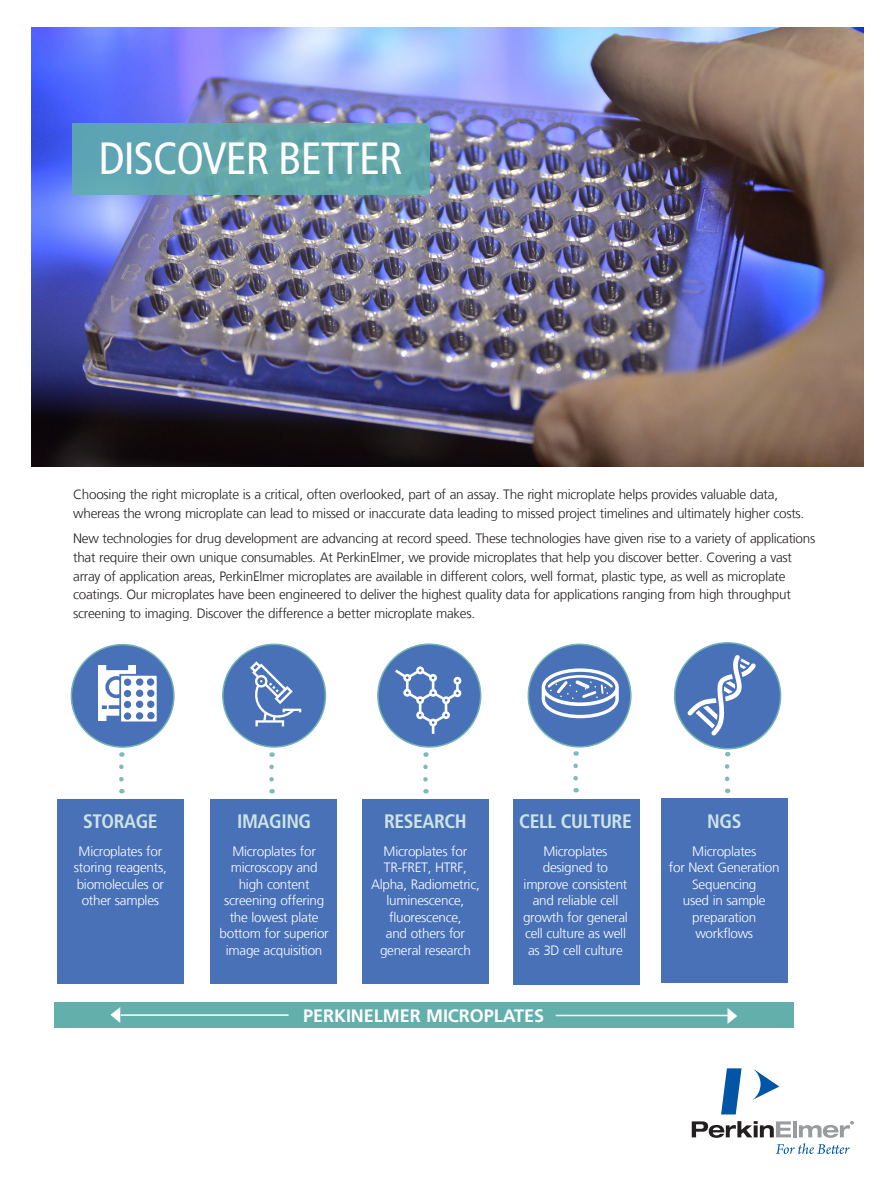
<style>
.page{position:relative;width:891px;height:1188px;background:#fff}
.page>*{position:absolute;margin:0;border:0;box-sizing:border-box;transform-origin:0 0}
.Cover_Subheads{font:condensed 45.15px "Frutiger LT Com";letter-spacing:-.02em;color:#fff}
.Body_Copy{font:700 condensed 19.5px "Frutiger LT Com";letter-spacing:-.02em;color:#cee4e3}
.Intro_Sub{font:700 18px "Frutiger LT Com";letter-spacing:-.005em;color:#fff}
.Body_Copy-2{font:300 13.5px/18.8px "Frutiger LT Com";letter-spacing:-.02em;color:#231f20}
.Body_Copy-3{font:300 13.5px/16.5px "Frutiger LT Com";letter-spacing:-.02em;color:#fff;text-align:center}
</style>
<div class="page">
<div style="left:528px;top:644px;width:103px;height:103px;background:#4871b8;border-radius:50%"></div>
<div style="left:528px;top:644px;width:104px;height:104px;border:2px solid #6fb4b2;border-radius:50%"></div>
<svg style="left:542px;top:668px;width:77px;height:50px"></svg>
<div style="left:675px;top:643px;width:106px;height:106px;background:#4871b8;border-radius:50%"></div>
<div style="left:674px;top:642px;width:107px;height:108px;border:2px solid #6fb4b2;border-radius:50%"></div>
<svg style="left:687px;top:655px;width:69px;height:81px"></svg>
<div style="left:57px;top:800px;width:126px;height:184px;background:#4871b8"></div>
<img style="left:31px;top:27px;width:833px;height:440px">
<div style="left:378px;top:644px;width:103px;height:103px;background:#4871b8;border-radius:50%"></div>
<div style="left:377px;top:643px;width:104px;height:105px;border:2px solid #6fb4b2;border-radius:50%"></div>
<svg style="left:395px;top:666px;width:66px;height:68px"></svg>
<div style="left:223px;top:644px;width:102px;height:103px;background:#4871b8;border-radius:50%"></div>
<div style="left:222px;top:644px;width:104px;height:104px;border:2px solid #6fb4b2;border-radius:50%"></div>
<svg style="left:250px;top:661px;width:51px;height:65px"></svg>
<div style="left:71px;top:645px;width:103px;height:102px;background:#4871b8;border-radius:50%"></div>
<div style="left:71px;top:644px;width:104px;height:104px;border:2px solid #6fb4b2;border-radius:50%"></div>
<div style="left:98px;top:665px;width:38px;height:55px;background:#fff"></div>
<svg style="left:98px;top:665px;width:32px;height:56px"></svg>
<div style="left:119px;top:674px;width:39px;height:49px;background:#fff;border:2px solid #4871b8"></div>
<svg style="left:146px;top:677px;width:9px;height:10px"></svg>
<svg style="left:135px;top:688px;width:9px;height:10px"></svg>
<svg style="left:146px;top:688px;width:9px;height:10px"></svg>
<svg style="left:135px;top:699px;width:9px;height:10px"></svg>
<svg style="left:146px;top:699px;width:9px;height:10px"></svg>
<svg style="left:146px;top:711px;width:10px;height:9px"></svg>
<svg style="left:135px;top:711px;width:9px;height:10px"></svg>
<div style="left:136px;top:678px;width:7px;height:8px;background:#4871b8;border-radius:50%"></div>
<div style="left:147px;top:678px;width:7px;height:8px;background:#4871b8;border-radius:50%"></div>
<div style="left:136px;top:690px;width:7px;height:7px;background:#4871b8;border-radius:50%"></div>
<div style="left:147px;top:690px;width:7px;height:7px;background:#4871b8;border-radius:50%"></div>
<div style="left:136px;top:701px;width:7px;height:7px;background:#4871b8;border-radius:50%"></div>
<div style="left:147px;top:701px;width:7px;height:7px;background:#4871b8;border-radius:50%"></div>
<div style="left:136px;top:712px;width:7px;height:8px;background:#4871b8;border-radius:50%"></div>
<div style="left:147px;top:712px;width:8px;height:7px;background:#4871b8;border-radius:50%"></div>
<svg style="left:123px;top:678px;width:9px;height:9px"></svg>
<svg style="left:123px;top:689px;width:9px;height:9px"></svg>
<svg style="left:123px;top:700px;width:9px;height:9px"></svg>
<svg style="left:123px;top:711px;width:9px;height:10px"></svg>
<div style="left:124px;top:679px;width:7px;height:7px;background:#4871b8;border-radius:50%"></div>
<div style="left:124px;top:690px;width:7px;height:7px;background:#4871b8;border-radius:50%"></div>
<div style="left:124px;top:701px;width:7px;height:7px;background:#4871b8;border-radius:50%"></div>
<div style="left:124px;top:712px;width:7px;height:8px;background:#4871b8;border-radius:50%"></div>
<svg style="left:753px;top:1068px;width:26px;height:32px"></svg>
<svg style="left:721px;top:1068px;width:21px;height:46px"></svg>
<svg style="left:692px;top:1121px;width:162px;height:33px"></svg>
<div style="left:73px;top:123px;width:357px;height:71px;background:#5fadab"></div>
<div style="left:54px;top:1002px;width:740px;height:26px;background:#63afac"></div>
<svg style="left:119px;top:767px;width:5px;height:26px"></svg>
<svg style="left:269px;top:767px;width:5px;height:27px"></svg>
<div style="left:211px;top:800px;width:126px;height:184px;background:#4871b8"></div>
<svg style="left:423px;top:767px;width:5px;height:27px"></svg>
<div style="left:362px;top:800px;width:126px;height:184px;background:#4871b8"></div>
<svg style="left:573px;top:766px;width:5px;height:26px"></svg>
<div style="left:513px;top:799px;width:126px;height:185px;background:#4871b8"></div>
<div style="left:662px;top:799px;width:126px;height:184px;background:#4871b8"></div>
<svg style="left:725px;top:766px;width:4px;height:27px"></svg>
<hr style="left:556px;top:1015px;width:174px;height:1px;background:#fff">
<hr style="left:121px;top:1014px;width:168px;height:2px;background:#fff">
<svg style="left:728px;top:1008px;width:9px;height:16px"></svg>
<svg style="left:110px;top:1007px;width:10px;height:16px"></svg>
<p class="Cover_Subheads" style="left:99px;top:132px;width:305px">DISCOVER BETTER</p>
<p class="Body_Copy-2" style="left:73px;top:485px;width:733px">Choosing the right microplate is a critical, often overlooked, part of an assay. The right microplate helps provides valuable data, whereas the wrong microplate can lead to missed or inaccurate data leading to missed project timelines and ultimately higher costs.</p>
<p class="Body_Copy-2" style="left:73px;top:529px;width:744px">New technologies for drug development are advancing at record speed. These technologies have given rise to a variety of applications that require their own unique consumables. At PerkinElmer, we provide microplates that help you discover better. Covering a vast array of application areas, PerkinElmer microplates are available in different colors, well format, plastic type, as well as microplate coatings. Our microplates have been engineered to deliver the highest quality data for applications ranging from high throughput screening to imaging. Discover the difference a better microplate makes.</p>
<p class="Body_Copy" style="left:83px;top:810px;width:76px">STORAGE</p>
<p class="Body_Copy-3" style="left:74px;top:843px;width:94px">Microplates for storing reagents, biomolecules or other samples</p>
<p class="Body_Copy" style="left:237px;top:810px;width:76px">IMAGING</p>
<p class="Body_Copy-3" style="left:220px;top:843px;width:111px">Microplates for microscopy and high content screening offering the lowest plate bottom for superior image acquisition</p>
<p class="Body_Copy" style="left:384px;top:810px;width:84px">RESEARCH</p>
<p class="Body_Copy-3" style="left:371px;top:843px;width:110px">Microplates for<br>TR-FRET, HTRF,<br>Alpha, Radiometric, luminescence, fluorescence,<br>and others for general research</p>
<p class="Body_Copy" style="left:519px;top:810px;width:114px">CELL CULTURE</p>
<p class="Body_Copy-3" style="left:523px;top:843px;width:106px">Microplates designed to improve consistent and reliable cell growth for general cell culture as well as 3D cell culture</p>
<p class="Intro_Sub" style="left:303px;top:1006px;width:242px">PERKINELMER MICROPLATES</p>
<p class="Body_Copy" style="left:707px;top:810px;width:36px">NGS</p>
<p class="Body_Copy-3" style="left:669px;top:843px;width:112px">Microplates<br>for Next Generation<br>Sequencing<br>used in sample preparation workflows</p>
</div>
